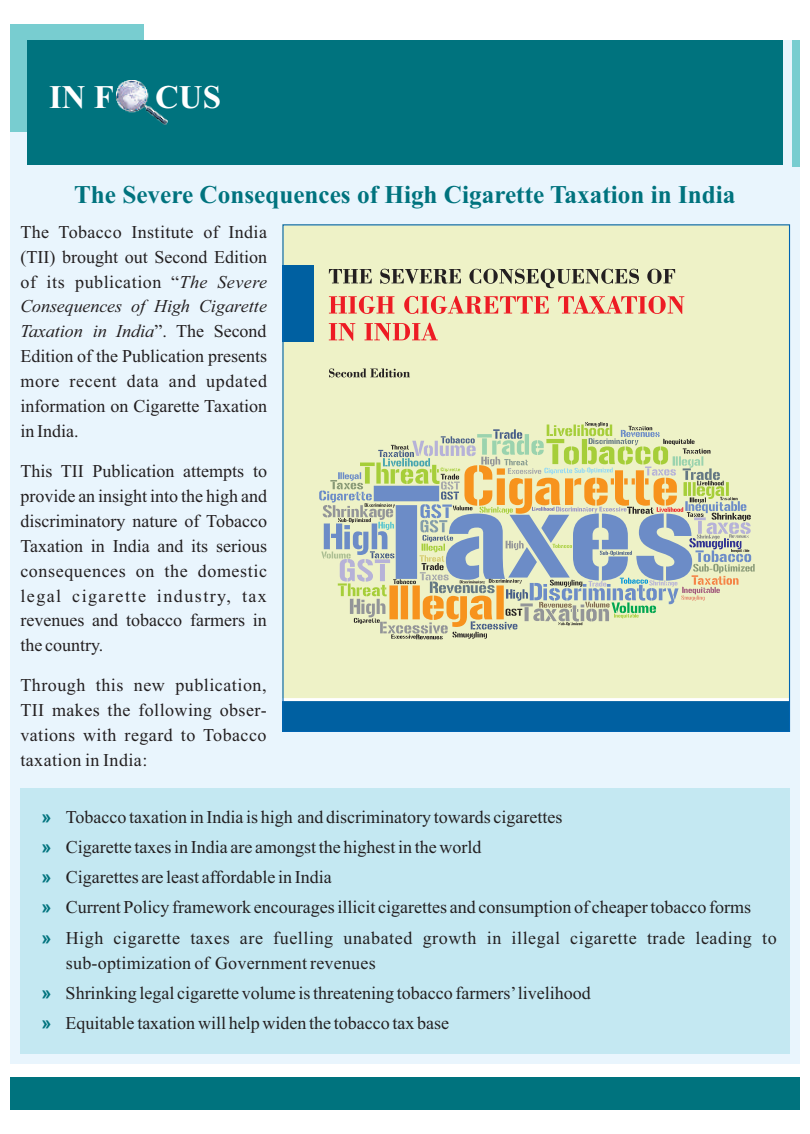
<style>
.page{position:relative;width:810px;height:1134px;background:#fff}
.page>*{position:absolute;margin:0;border:0;box-sizing:border-box;transform-origin:0 0}
.t1{font:700 33px "Times New Roman";color:#fff}
.t2{font:700 25.5px "Times New Roman";color:#00737e}
.t3{font:18px/24.9px "Times New Roman";color:#231f20;text-align:justify}
.s1{font-style:italic}
.s2{font-family:"Arial";font-weight:700;color:#00737e}
</style>
<div class="page">
<div style="left:10px;top:40px;width:790px;height:1024px;background:#e9f5fd"></div>
<div style="left:10px;top:24px;width:134px;height:107px;background:#78cdd0"></div>
<div style="left:27px;top:40px;width:756px;height:125px;background:#00737e"></div>
<div style="left:792px;top:40px;width:8px;height:126px;background:#78cdd0"></div>
<img style="left:117px;top:80px;width:51px;height:45px">
<div style="left:10px;top:1077px;width:790px;height:33px;background:#00737e"></div>
<div style="left:21px;top:789px;width:769px;height:265px;background:#c4e8f2"></div>
<div style="left:283px;top:225px;width:507px;height:506px;background:#eef2c7"></div>
<div style="left:283px;top:700px;width:507px;height:31px;background:#0060a1"></div>
<hr style="left:283px;top:698px;width:507px;height:3px;background:#fff">
<div style="left:283px;top:266px;width:31px;height:76px;background:#0060a1"></div>
<svg style="left:329px;top:269px;width:43px;height:14px"></svg>
<svg style="left:380px;top:269px;width:81px;height:15px"></svg>
<svg style="left:469px;top:269px;width:170px;height:19px"></svg>
<svg style="left:647px;top:269px;width:28px;height:15px"></svg>
<svg style="left:329px;top:296px;width:65px;height:18px"></svg>
<svg style="left:404px;top:296px;width:145px;height:18px"></svg>
<svg style="left:558px;top:296px;width:126px;height:18px"></svg>
<svg style="left:329px;top:323px;width:26px;height:18px"></svg>
<svg style="left:365px;top:323px;width:73px;height:18px"></svg>
<svg style="left:329px;top:368px;width:81px;height:9px"></svg>
<svg style="left:319px;top:422px;width:436px;height:217px"></svg>
<h1 class="t1" style="left:49px;top:86px;width:174px">IN F O CUS</h1>
<h2 class="t2" style="left:74px;top:186px;width:663px">The Severe Consequences of High Cigarette Taxation in India</h2>
<p class="t3" style="left:20px;top:221px;width:248px">The Tobacco Institute of India (TII) brought out Second Edition of its publication “<span class="s1">The Severe Consequences of High Cigarette Taxation in India</span>”. The Second Edition of the Publication presents more recent data and updated information on Cigarette Taxation in India.</p>
<p class="t3" style="left:20px;top:460px;width:248px">This TII Publication attempts to provide an insight into the high and discriminatory nature of Tobacco Taxation in India and its serious consequences on the domestic legal cigarette industry, tax revenues and tobacco farmers in the country.</p>
<p class="t3" style="left:20px;top:675px;width:248px">Through this new publication, TII makes the following obser&shy;vations with regard to Tobacco taxation in India:</p>
<p class="t3" style="left:42px;top:803px;width:737px;line-height:30.3px;text-align:left"><span class="s2">»</span> Tobacco taxation in India is high and discriminatory towards cigarettes<br><span class="s2">»</span> Cigarette taxes in India are amongst the highest in the world<br><span class="s2">»</span> Cigarettes are least affordable in India<br><span class="s2">»</span> Current Policy framework encourages illicit cigarettes and consumption of cheaper tobacco forms<br><span class="s2">»</span> High cigarette taxes are fuelling unabated growth in illegal cigarette trade leading to</p>
<p class="t3" style="left:41px;top:949px;width:551px;line-height:30.3px;text-align:left;text-indent:24px">sub-optimization of Government revenues<br><span class="s2">»</span> Shrinking legal cigarette volume is threatening tobacco farmers’livelihood <span class="s2">»</span> Equitable taxation will help widen the tobacco tax base</p>
</div>
